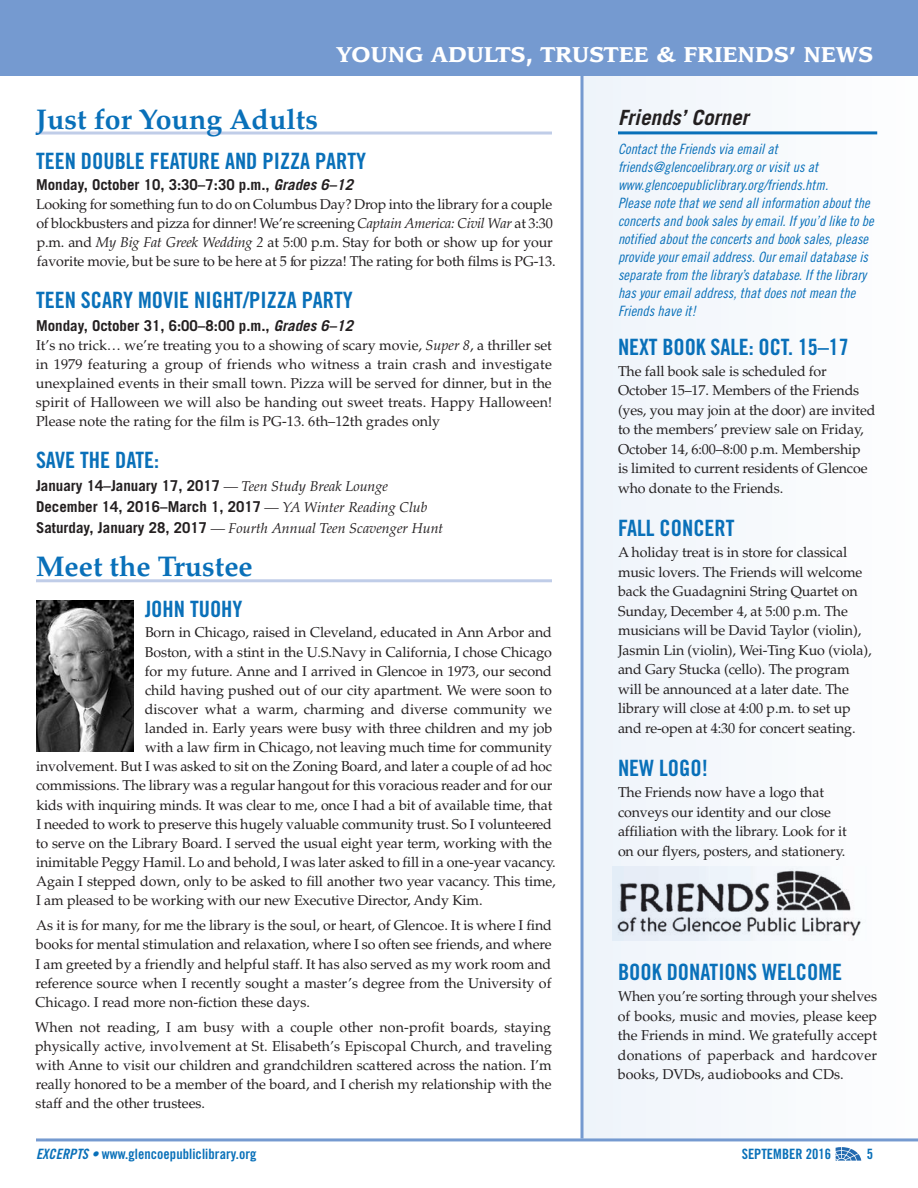
<style>
.page{position:relative;width:918px;height:1188px;background:#fff}
.page>*{position:absolute;margin:0;border:0;box-sizing:border-box;transform-origin:0 0}
.t1{font:700 28.5px "Palatino";color:#0970b9}
.t2{font:22.5px "Trade Gothic Bold Cond Twenty";color:#0970b9}
.t3{font:700 21px "Leawood";letter-spacing:.01em;color:#fff}
.t4{font:italic 700 21px "Trade Gothic";color:#231f20}
.t5{font:700 15px/21px "Trade Gothic";color:#231f20}
.t6{font:14.25px/19.5px "Palatino";letter-spacing:-.01em;color:#231f20}
.t7{font:14.25px/18px "Trade Gothic Cond Eighteen Obl";color:#0970b9}
.t8{font:italic 14.25px "Palatino";color:#231f20}
.t9{font:14.25px "Trade Gothic Bold Cond Twenty";letter-spacing:.005em;color:#0970b9}
.s1{font-style:italic}
.s2{font-family:"Palatino";font-weight:400;font-style:italic;font-size:14.25px}
.s3{font-family:"Trade Gothic";font-weight:700;font-style:normal;font-size:15px}
.s4{font-family:"Trade Gothic Bold Cond Twenty Obl"}
</style>
<div class="page">
<div style="left:582px;top:4px;width:336px;height:1134px;background:#f6f9fc"></div>
<svg style="left:580px;top:76px;width:4px;height:1062px;background:#95b1da"></svg>
<hr style="left:36px;top:132px;width:516px;height:3px;background:#c0cde8">
<hr style="left:36px;top:579px;width:516px;height:3px;background:#c0cde8">
<hr style="left:36px;top:1138px;width:882px;height:3px;background:#759ad0">
<svg style="left:836px;top:1147px;width:25px;height:13px"></svg>
<hr style="left:618px;top:131px;width:259px;height:3px;background:#0970b9">
<div style="left:0;top:0;width:918px;height:76px;background:#759ad0"></div>
<img style="left:36px;top:601px;width:97px;height:151px">
<img style="left:612px;top:867px;width:249px;height:74px">
<h3 class="t3" style="left:336px;top:45px;width:538px">YOUNG ADULTS, TRUSTEE &amp; FRIENDS’ NEWS</h3>
<h1 class="t1" style="left:36px;top:108px;width:284px">Just for Young Adults</h1>
<h2 class="t2" style="left:36px;top:153px;width:332px">TEEN DOUBLE FEATURE AND PIZZA PARTY</h2>
<p class="t5" style="left:36px;top:175px;width:319px">Monday, October 10, 3:30–7:30 p.m., <span class="s1">Grades 6–12</span></p>
<p class="t6" style="left:36px;top:196px;width:521px;line-height:19px">Looking for something fun to do on Columbus Day? Drop into the library for a couple of blockbusters and pizza for dinner! We’re screening <span class="s1">Captain America: Civil War</span> at 3:30 p.m. and <span class="s1">My Big Fat Greek Wedding 2</span> at 5:00 p.m. Stay for both or show up for your favorite movie, but be sure to be here at 5 for pizza! The rating for both films is PG-13.</p>
<h2 class="t2" style="left:36px;top:292px;width:318px">TEEN SCARY MOVIE NIGHT/PIZZA PARTY</h2>
<p class="t5" style="left:36px;top:316px;width:319px">Monday, October 31, 6:00–8:00 p.m., <span class="s1">Grades 6–12</span></p>
<p class="t6" style="left:36px;top:337px;width:518px;line-height:19px;text-align:justify">It’s no trick… we’re treating you to a showing of scary movie, <span class="s1">Super 8</span>, a thriller set in 1979 featuring a group of friends who witness a train crash and investigate unexplained events in their small town. Pizza will be served for dinner, but in the spirit of Halloween we will also be handing out sweet treats. Happy Halloween!<br>Please note the rating for the film is PG-13. 6th–12th grades only</p>
<h2 class="t2" style="left:36px;top:452px;width:125px">SAVE THE DATE:</h2>
<p class="t5" style="left:36px;top:476px;width:393px">January 14–January 17, 2017 <span class="s2">— Teen Study Break Lounge<br></span>December 14, 2016–March 1, 2017 <span class="s2">— YA Winter Reading Club</span></p>
<p class="t8" style="left:36px;top:522px;width:409px"><span class="s3">Saturday, January 28, 2017</span> — Fourth Annual Teen Scavenger Hunt</p>
<h1 class="t1" style="left:36px;top:556px;width:218px">Meet the Trustee</h1>
<h2 class="t2" style="left:145px;top:601px;width:99px">JOHN TUOHY</h2>
<p class="t6" style="left:145px;top:625px;width:408px">Born in Chicago, raised in Cleveland, educated in Ann Arbor and</p>
<p class="t6" style="left:145px;top:644px;width:408px">Boston, with a stint in the U.S.Navy in California, I chose Chicago</p>
<p class="t6" style="left:145px;top:663px;width:409px">for my future. Anne and I arrived in Glencoe in 1973, our second</p>
<p class="t6" style="left:145px;top:682px;width:408px">child having pushed out of our city apartment. We were soon to</p>
<p class="t6" style="left:145px;top:701px;width:409px">discover what a warm, charming and diverse community we</p>
<p class="t6" style="left:145px;top:720px;width:409px">landed in. Early years were busy with three children and my job</p>
<p class="t6" style="left:145px;top:739px;width:409px">with a law firm in Chicago, not leaving much time for community</p>
<p class="t6" style="left:36px;top:758px;width:518px">involvement. But I was asked to sit on the Zoning Board, and later a couple of ad hoc</p>
<p class="t6" style="left:36px;top:778px;width:518px">commissions. The library was a regular hangout for this voracious reader and for our</p>
<p class="t6" style="left:36px;top:797px;width:517px">kids with inquiring minds. It was clear to me, once I had a bit of available time, that</p>
<p class="t6" style="left:36px;top:816px;width:517px">I needed to work to preserve this hugely valuable community trust. So I volunteered</p>
<p class="t6" style="left:36px;top:835px;width:518px">to serve on the Library Board. I served the usual eight year term, working with the</p>
<p class="t6" style="left:36px;top:854px;width:521px">inimitable Peggy Hamil. Lo and behold, I was later asked to fill in a one-year vacancy.</p>
<p class="t6" style="left:36px;top:873px;width:521px">Again I stepped down, only to be asked to fill another two year vacancy. This time,</p>
<p class="t6" style="left:36px;top:892px;width:448px">I am pleased to be working with our new Executive Director, Andy Kim.</p>
<p class="t6" style="left:35px;top:918px;width:518px;line-height:19px;text-align:justify">As it is for many, for me the library is the soul, or heart, of Glencoe. It is where I find books for mental stimulation and relaxation, where I so often see friends, and where I am greeted by a friendly and helpful staff. It has also served as my work room and reference source when I recently sought a master’s degree from the University of Chicago. I read more non-fiction these days.</p>
<p class="t6" style="left:35px;top:1019px;width:518px;text-align:justify">When not reading, I am busy with a couple other non-profit boards, staying physically active, involvement at St. Elisabeth’s Episcopal Church, and traveling with Anne to visit our children and grandchildren scattered across the nation. I’m really honored to be a member of the board, and I cherish my relationship with the staff and the other trustees.</p>
<h3 class="t4" style="left:618px;top:110px;width:132px">Friends’ Corner</h3>
<p class="t7" style="left:618px;top:141px;width:257px">Contact the Friends via email at friends@glencoelibrary.org or visit us at www.glencoepubliclibrary.org/friends.htm.<br>Please note that we send all information about the concerts and book sales by email. If you’d like to be notified about the concerts and book sales, please provide your email address. Our email database is separate from the library’s database. If the library has your email address, that does not mean the Friends have it!</p>
<h2 class="t2" style="left:618px;top:339px;width:232px">NEXT BOOK SALE: OCT. 15–17</h2>
<p class="t6" style="left:618px;top:363px;width:259px">The fall book sale is scheduled for October 15–17. Members of the Friends (yes, you may join at the door) are invited to the members’ preview sale on Friday, October 14, 6:00–8:00 p.m. Membership<br>is limited to current residents of Glencoe who donate to the Friends.</p>
<h2 class="t2" style="left:618px;top:520px;width:118px">FALL CONCERT</h2>
<p class="t6" style="left:618px;top:544px;width:255px">A holiday treat is in store for classical music lovers. The Friends will welcome back the Guadagnini String Quartet on Sunday, December 4, at 5:00 p.m. The musicians will be David Taylor (violin), Jasmin Lin (violin), Wei-Ting Kuo (viola), and Gary Stucka (cello). The program will be announced at a later date. The library will close at 4:00 p.m. to set up and re-open at 4:30 for concert seating.</p>
<h2 class="t2" style="left:618px;top:760px;width:92px">NEW LOGO!</h2>
<p class="t6" style="left:618px;top:784px;width:230px">The Friends now have a logo that conveys our identity and our close affiliation with the library. Look for it on our flyers, posters, and stationery.</p>
<h2 class="t2" style="left:618px;top:964px;width:226px">BOOK DONATIONS WELCOME</h2>
<p class="t6" style="left:618px;top:988px;width:261px;text-align:justify">When you’re sorting through your shelves of books, music and movies, please keep the Friends in mind. We gratefully accept donations of paperback and hardcover books, DVDs, audiobooks and CDs.</p>
<p class="t9" style="left:36px;top:1149px;width:222px"><span class="s4">EXCERPTS •</span> www.glencoepubliclibrary.org</p>
<p class="t9" style="left:742px;top:1149px;width:91px">SEPTEMBER 2016</p>
<p class="t9" style="left:867px;top:1149px;width:8px">5</p>
</div>
